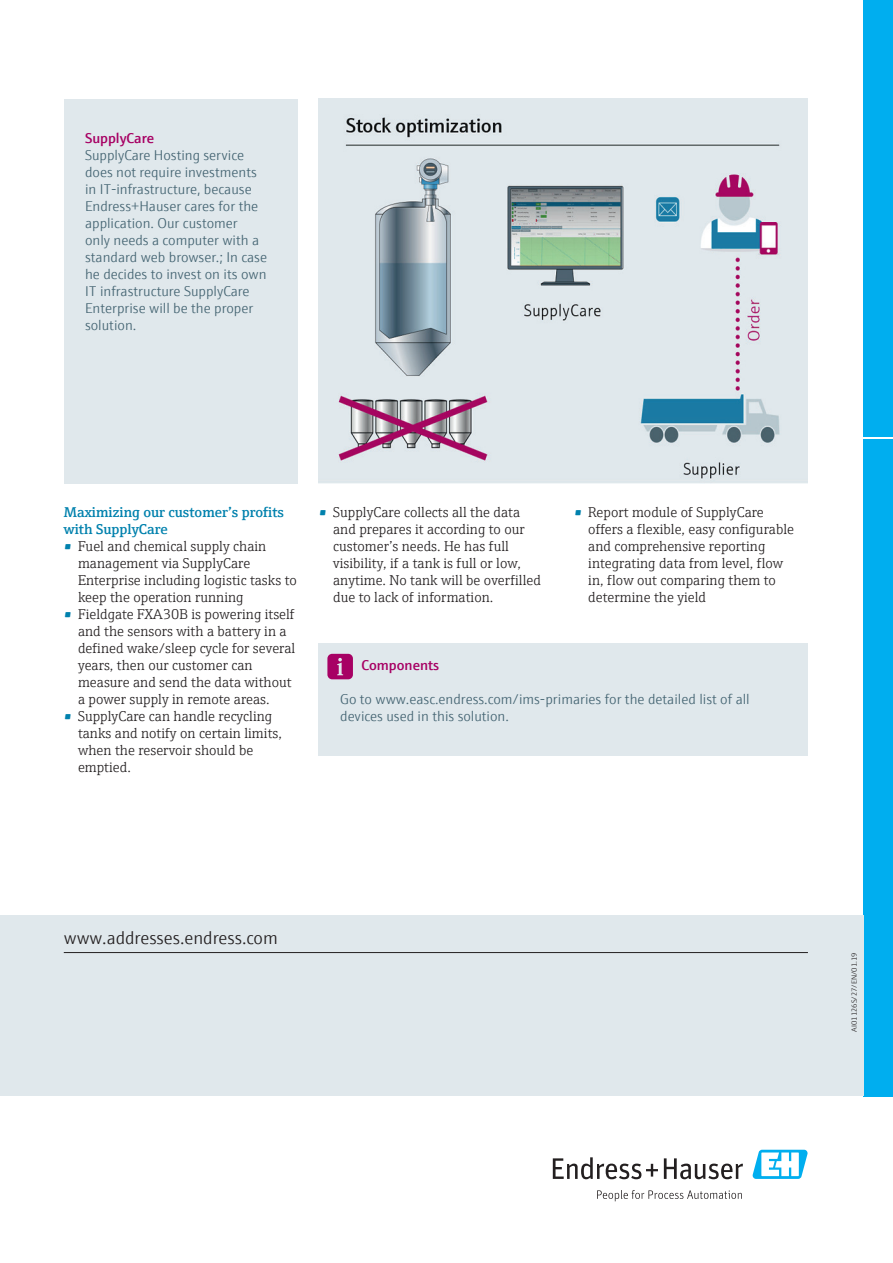
<style>
.page{position:relative;width:893px;height:1263px;background:#fff}
.page>*{position:absolute;margin:0;border:0;box-sizing:border-box;transform-origin:0 0}
.t1{font:300 18px "E+H Sans";color:#231f20}
.t2{font:300 14.25px/17px "E+H Serif";color:#231f20}
.t3{font:300 14.25px/17px "E+H Sans";color:#446472}
.t4{font:600 14.25px/17px "E+H Serif";color:#0081ad}
.t5{font:600 14.25px "E+H Sans";color:#a70164}
.t6{font:300 7.5px "E+H Sans";color:#231f20}
.s1{font-weight:600;color:#0081ad}
</style>
<div class="page">
<div style="left:863px;top:0;width:30px;height:437px;background:#00aeef"></div>
<div style="left:863px;top:439px;width:30px;height:657px;background:#00aeef"></div>
<svg style="left:553px;top:1157px;width:105px;height:22px"></svg>
<svg style="left:664px;top:1158px;width:79px;height:21px"></svg>
<svg style="left:597px;top:1190px;width:145px;height:11px"></svg>
<svg style="left:752px;top:1150px;width:56px;height:29px"></svg>
<div style="left:0;top:915px;width:863px;height:181px;background:#e0e8ec"></div>
<div style="left:64px;top:99px;width:234px;height:385px;background:#e0e8ec"></div>
<img style="left:319px;top:99px;width:489px;height:385px">
<hr style="left:64px;top:952px;width:744px;height:1px;background:#231f20">
<div style="left:319px;top:643px;width:489px;height:113px;background:#e0e8ec"></div>
<svg style="left:327px;top:654px;width:26px;height:25px"></svg>
<p class="t5" style="left:85px;top:127px;width:71px">SupplyCare</p>
<p class="t3" style="left:85px;top:145px;width:184px">SupplyCare Hosting service does not require investments in IT-infrastructure, because<br>Endress+Hauser cares for the application. Our customer<br>only needs a computer with a standard web browser.; In case he decides to invest on its own<br>IT infrastructure SupplyCare<br>Enterprise will be the proper solution.</p>
<p class="t4" style="left:64px;top:502px;width:222px">Maximizing our customer’s profits with SupplyCare</p>
<p class="t2" style="left:78px;top:537px;width:220px;text-indent:-14px"><span class="s1">•</span> Fuel and chemical supply chain management via SupplyCare<br>Enterprise including logistic tasks to keep the operation running</p>
<p class="t2" style="left:78px;top:605px;width:219px;text-indent:-14px"><span class="s1">•</span> Fieldgate FXA30B is powering itself and the sensors with a battery in a defined wake/sleep cycle for several years, then our customer can measure and send the data without a power supply in remote areas.</p>
<p class="t2" style="left:78px;top:707px;width:205px;text-indent:-14px"><span class="s1">•</span> SupplyCare can handle recycling tanks and notify on certain limits, when the reservoir should be emptied.</p>
<p class="t2" style="left:333px;top:503px;width:209px;text-indent:-14px"><span class="s1">•</span> SupplyCare collects all the data and prepares it according to our customer’s needs. He has full visibility, if a tank is full or low, anytime. No tank will be overfilled due to lack of information.</p>
<p class="t2" style="left:588px;top:503px;width:207px;text-indent:-14px"><span class="s1">•</span> Report module of SupplyCare offers a flexible, easy configurable and comprehensive reporting integrating data from level, flow in, flow out comparing them to determine the yield</p>
<p class="t5" style="left:361px;top:654px;width:79px">Components</p>
<p class="t3" style="left:340px;top:690px;width:411px">Go to www.easc.endress.com/ims-primaries for the detailed list of all devices used in this solution.</p>
<p class="t1" style="left:64px;top:924px;width:216px">www.addresses.endress.com</p>
<p class="t6" style="left:849px;top:1031px;width:80px;rotate:-90deg">AI01126S/27/EN/01.19</p>
</div>
